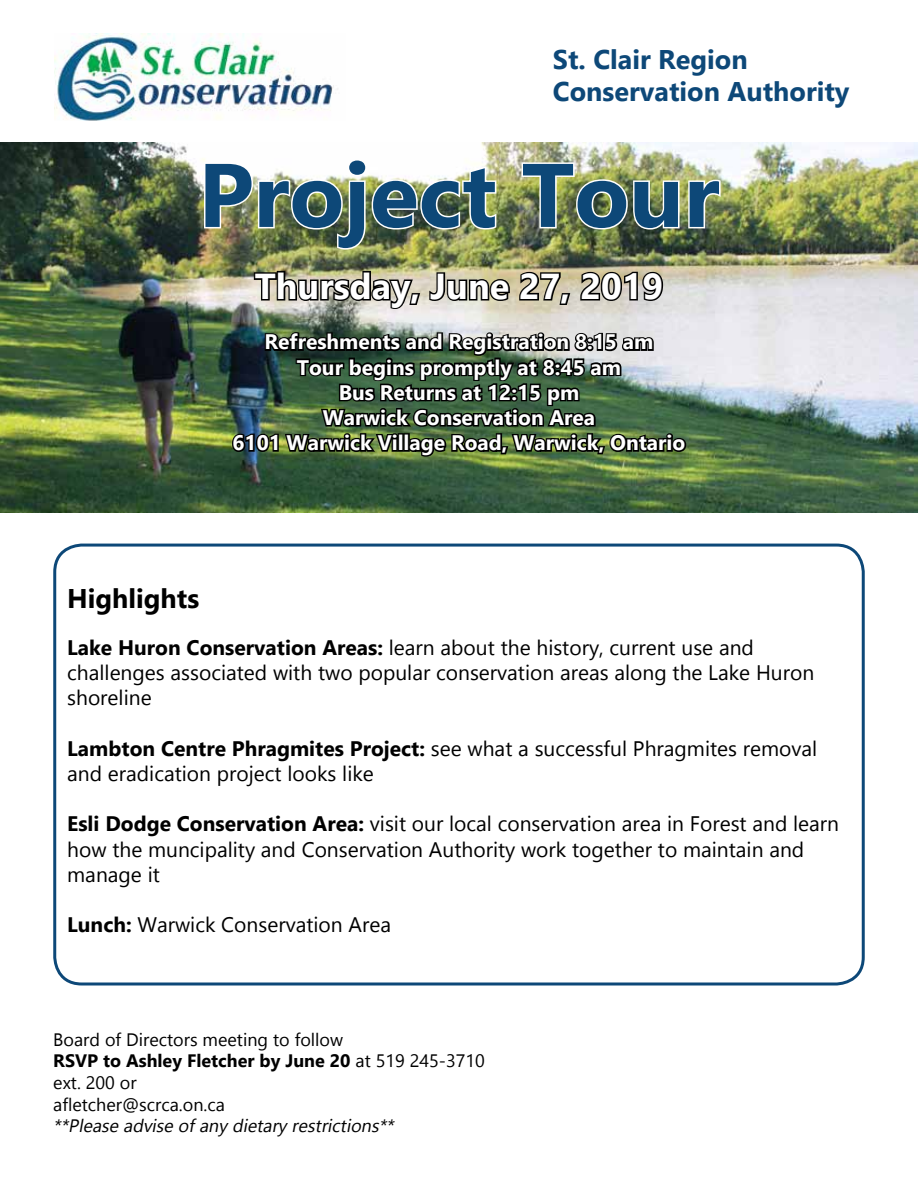
<style>
.page{position:relative;width:918px;height:1188px;background:#fff}
.page>*{position:absolute;margin:0;border:0;box-sizing:border-box;transform-origin:0 0}
.t1{font:700 90px "Gadugi";color:#0d4878}
.t2{font:700 36px "Gadugi";color:#fff}
.t3{font:700 27px/32.4px "Gadugi";color:#0d4878}
.t4{font:700 27px "Gadugi";color:#000}
.t5{font:21px/25.2px "Gadugi";color:#000}
.t6{font:700 21px/25.2px "Gadugi";color:#fff;text-align:center}
.t7{font:18px/21.6px "Gadugi";color:#000}
.t8{font:italic 18px "Gadugi";color:#000}
.s1{font-weight:700}
</style>
<div class="page">
<img style="left:54px;top:34px;width:280px;height:87px">
<img style="left:0;top:143px;width:918px;height:370px">
<img style="left:230px;top:269px;width:458px;height:207px">
<img style="left:202px;top:157px;width:297px;height:94px">
<img style="left:520px;top:161px;width:161px;height:70px">
<svg style="left:687px;top:178px;width:36px;height:52px"></svg>
<div style="left:53px;top:544px;width:812px;height:442px;border:3px solid #0d4878;border-radius:27px"></div>
<p class="t3" style="left:553px;top:43px;width:298px">St. Clair Region<br>Conservation Authority</p>
<h1 class="t1" style="left:198px;top:141px;width:523px">Project Tour</h1>
<h2 class="t2" style="left:255px;top:265px;width:410px">Thursday, June 27, 2019</h2>
<p class="t6" style="left:233px;top:329px;width:454px">Refreshments and Registration 8:15 am<br>Tour begins promptly at 8:45 am<br>Bus Returns at 12:15 pm<br>Warwick Conservation Area<br>6101 Warwick Village Road, Warwick, Ontario</p>
<p class="t4" style="left:67px;top:582px;width:134px">Highlights</p>
<p class="t5" style="left:67px;top:635px;width:749px"><span class="s1">Lake Huron Conservation Areas:</span> learn about the history, current use and challenges associated with two popular conservation areas along the Lake Huron shoreline</p>
<p class="t5" style="left:67px;top:736px;width:752px"><span class="s1">Lambton Centre Phragmites Project:</span> see what a successful Phragmites removal and eradication project looks like</p>
<p class="t5" style="left:67px;top:811px;width:773px"><span class="s1">Esli Dodge Conservation Area:</span> visit our local conservation area in Forest and learn how the muncipality and Conservation Authority work together to maintain and manage it</p>
<p class="t5" style="left:67px;top:912px;width:325px"><span class="s1">Lunch:</span> Warwick Conservation Area</p>
<p class="t7" style="left:53px;top:1029px;width:433px">Board of Directors meeting to follow<br><span class="s1">RSVP to Ashley Fletcher by June 20</span> at 519 245-3710 ext. 200 or<br>afletcher@scrca.on.ca</p>
<p class="t8" style="left:53px;top:1115px;width:346px">**Please advise of any dietary restrictions**</p>
</div>
